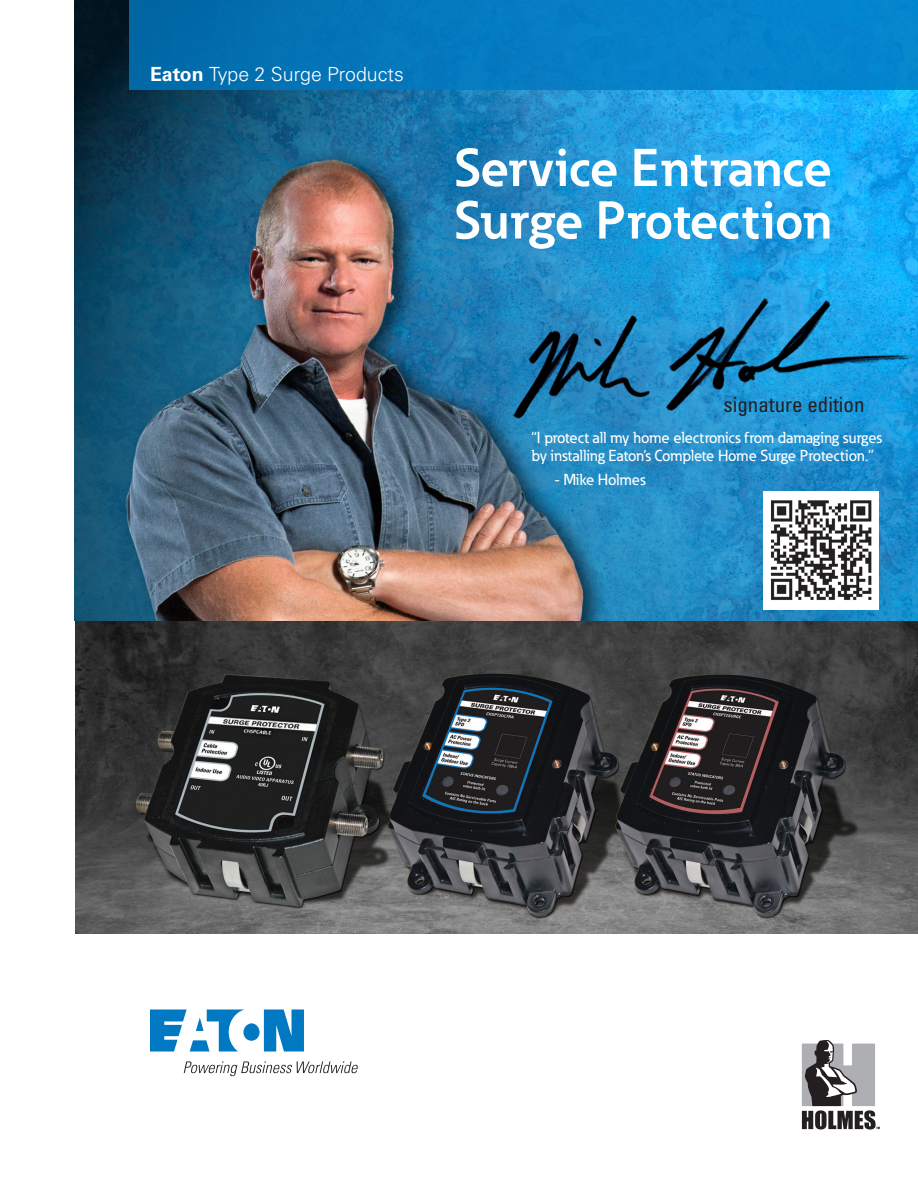
<style>
.page{position:relative;width:918px;height:1188px;background:#fff}
.page>*{position:absolute;margin:0;border:0;box-sizing:border-box;transform-origin:0 0}
._01_Headline___ADJ_S{font:700 52.5px/52.5px "Eaton";color:#fff}
.t1{font:condensed 21px "Univers LT Std";color:#231f20}
._00_Product__Line_1{font:300 19.5px "Univers";color:#fff}
._01_Headline___ADJ_C{font:500 15.75px/18px "Eaton";color:#fff}
.s1{font-weight:700}
</style>
<div class="page">
<img style="left:75px;top:621px;width:843px;height:312px">
<img style="left:74px;top:0;width:844px;height:621px">
<div style="left:129px;top:0;width:789px;height:90px;background:linear-gradient(to right,#026baa,#078ad5)"></div>
<svg style="left:150px;top:1010px;width:154px;height:42px"></svg>
<svg style="left:184px;top:1061px;width:174px;height:15px"></svg>
<svg style="left:802px;top:1040px;width:78px;height:90px"></svg>
<div style="left:763px;top:491px;width:115px;height:119px;background:#fff"></div>
<img style="left:771px;top:500px;width:101px;height:100px">
<p class="_00_Product__Line_1" style="left:150px;top:62px;width:255px"><span class="s1">Eaton</span> Type 2 Surge Products</p>
<p class="_01_Headline___ADJ_S" style="left:454px;top:141px;width:379px">Service Entrance<br>Surge Protection</p>
<p class="t1" style="left:723px;top:391px;width:143px">signature edition</p>
<p class="_01_Headline___ADJ_C" style="left:531px;top:428px;width:352px"><span class="s1">“</span>I protect all my home electronics from damaging surges by installing Eaton’s Complete Home Surge Protection.<span class="s1">”</span></p>
<p class="_01_Headline___ADJ_C" style="left:554px;top:470px;width:93px">- Mike Holmes</p>
</div>
